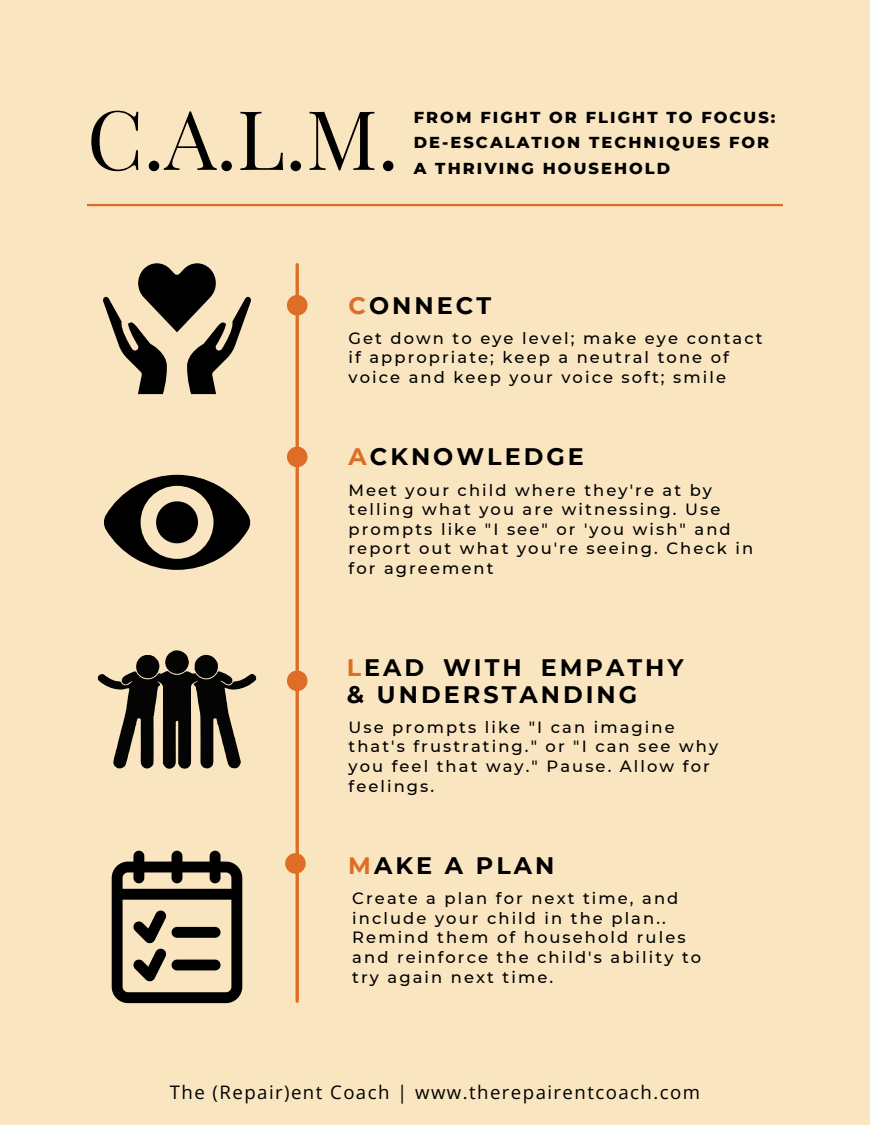
<style>
.page{position:relative;width:870px;height:1125px;background:#fff}
.page>*{position:absolute;margin:0;border:0;box-sizing:border-box;transform-origin:0 0}
.t1{font:82.28px "Playfair Display";color:#000}
.t2{font:700 23.85px/26.7px "Montserrat";letter-spacing:.125em;color:#000}
.t3{font:18.67px "Open Sans";letter-spacing:.075em;color:#000}
.t4{font:500 16.35px/19.6px "Montserrat";letter-spacing:.125em;color:#000}
.t5{font:800 16.2px/25.3px "Montserrat";letter-spacing:.125em;color:#000}
.s1{color:#de6e27}
</style>
<div class="page">
<div style="left:0;top:0;width:869px;height:1125px;background:#f9e5c0"></div>
<hr style="left:87px;top:204px;width:695px;height:2px;background:#de6e27">
<svg style="left:103px;top:263px;width:148px;height:131px"></svg>
<svg style="left:104px;top:475px;width:147px;height:95px"></svg>
<div style="left:156px;top:501px;width:42px;height:42px;background:#000;border-radius:50%"></div>
<svg style="left:98px;top:650px;width:158px;height:119px"></svg>
<svg style="left:112px;top:851px;width:130px;height:152px"></svg>
<svg style="left:295px;top:265px;width:4px;height:736px;background:#e17f3e"></svg>
<svg style="left:287px;top:295px;width:20px;height:21px"></svg>
<svg style="left:287px;top:447px;width:20px;height:20px"></svg>
<svg style="left:287px;top:671px;width:20px;height:20px"></svg>
<svg style="left:285px;top:853px;width:20px;height:21px"></svg>
<h1 class="t1" style="left:87px;top:81px;width:313px">C.A.L.M.</h1>
<p class="t5" style="left:413px;top:105px;width:363px">FROM FIGHT OR FLIGHT TO FOCUS:<br>DE-ESCALATION TECHNIQUES FOR</p>
<p class="t5" style="left:413px;top:155px;width:258px">A THRIVING HOUSEHOLD</p>
<p class="t2" style="left:348px;top:292px;width:144px"><span class="s1">C</span>ONNECT</p>
<p class="t4" style="left:348px;top:328px;width:415px">Get down to eye level; make eye contact if appropriate; keep a neutral tone of voice and keep your voice soft; smile</p>
<p class="t2" style="left:348px;top:443px;width:237px"><span class="s1">A</span>CKNOWLEDGE</p>
<p class="t4" style="left:348px;top:480px;width:406px">Meet your child where they're at by telling what you are witnessing. Use prompts like "I see" or 'you wish" and report out what you're seeing. Check in for agreement</p>
<h2 class="t2" style="left:346px;top:654px;width:338px"><span class="s1">L</span>EAD WITH EMPATHY &amp; UNDERSTANDING</h2>
<h3 class="t4" style="left:348px;top:717px;width:371px">Use prompts like "I can imagine that's frustrating." or "I can see why you feel that way." Pause. Allow for feelings.</h3>
<p class="t2" style="left:348px;top:852px;width:208px"><span class="s1">M</span>AKE A PLAN</p>
<h2 class="t4" style="left:352px;top:888px;width:350px">Create a plan for next time, and include your child in the plan..<br>Remind them of household rules and reinforce the child's ability to try again next time.</h2>
<p class="t3" style="left:170px;top:1079px;width:531px">The (Repair)ent Coach | www.therepairentcoach.com</p>
</div>
